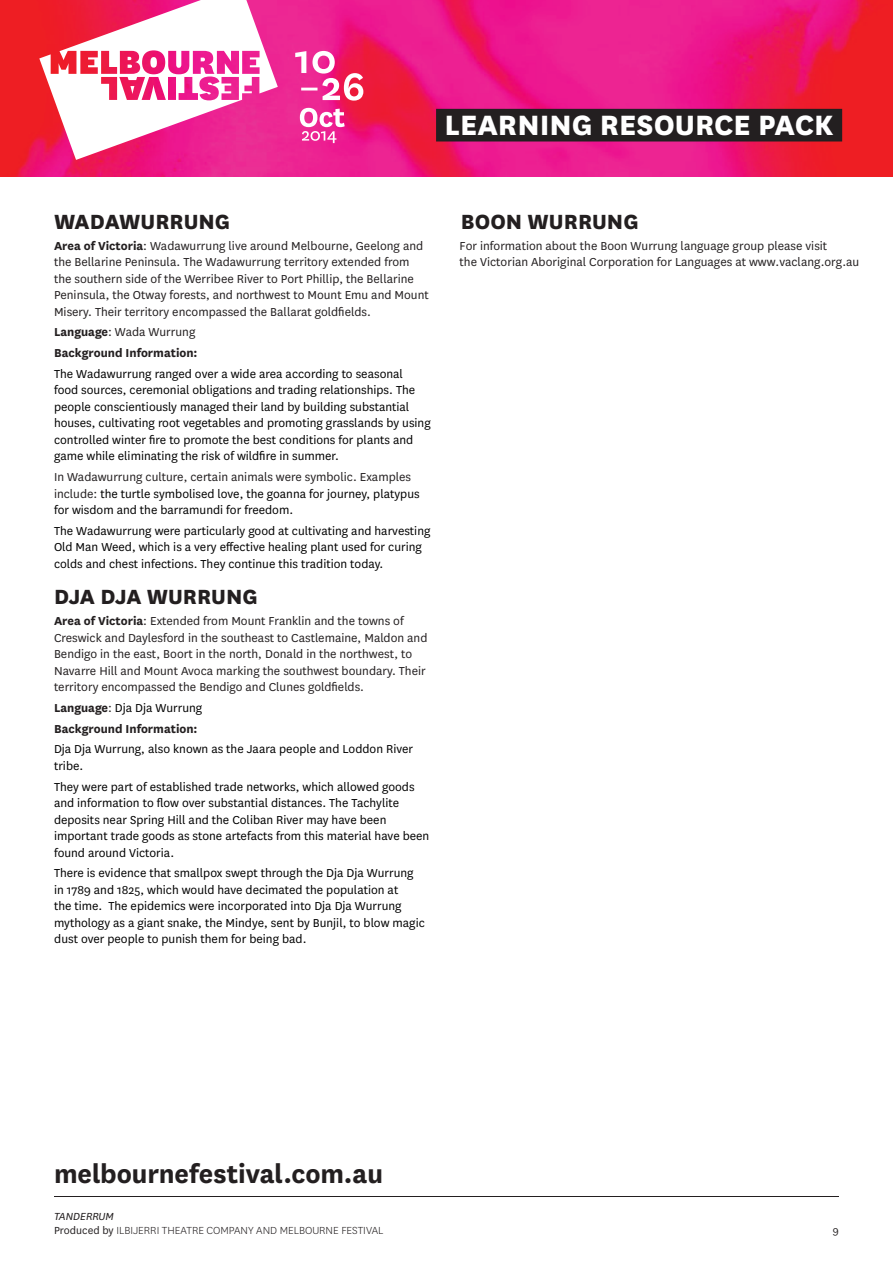
<style>
.page{position:relative;width:893px;height:1263px;background:#fff}
.page>*{position:absolute;margin:0;border:0;box-sizing:border-box;transform-origin:0 0}
.t1{font:800 32.7px "National";color:#fff}
.t2{font:700 29.7px "National";letter-spacing:-.005em;color:#231f20}
.t3{font:800 24px "National";color:#231f20}
._9_11_BODY_BOOK_BLK{font:13.5px/16.5px "National";color:#000}
._9_11_BODY_BOOK_BLK-2{font:13.5px/16.5px "National";color:#231f20}
._9_11_BODY_BOOK_BLK-3{font:700 13.5px "National";color:#231f20}
.t4{font:300 12px/13.5px "National";color:#231f20}
.t5{font:12px "National";color:#231f20}
.s1{font-weight:700}
.s2{color:#231f20}
.s3{font-weight:700;color:#231f20}
.s4{font-weight:400;font-style:italic}
.s5{font-weight:400}
</style>
<div class="page">
<hr style="left:54px;top:1196px;width:785px;height:1px;background:#231f20">
<img style="left:0;top:0;width:893px;height:176px">
<div style="left:436px;top:109px;width:406px;height:32px;background:#231f20"></div>
<svg style="left:39px;top:0;width:239px;height:160px"></svg>
<svg style="left:300px;top:108px;width:45px;height:35px"></svg>
<svg style="left:295px;top:51px;width:68px;height:50px"></svg>
<h1 class="t1" style="left:444px;top:101px;width:391px">LEARNING RESOURCE PACK</h1>
<h3 class="t3" style="left:54px;top:204px;width:178px">WADAWURRUNG</h3>
<p class="_9_11_BODY_BOOK_BLK-2" style="left:54px;top:237px;width:376px"><span class="s1">Area of Victoria</span>: Wadawurrung live around Melbourne, Geelong and the Bellarine Peninsula. The Wadawurrung territory extended from the southern side of the Werribee River to Port Phillip, the Bellarine Peninsula, the Otway forests, and northwest to Mount Emu and Mount Misery. Their territory encompassed the Ballarat goldfields.</p>
<p class="_9_11_BODY_BOOK_BLK-2" style="left:54px;top:323px;width:143px"><span class="s1">Language</span>: Wada Wurrung</p>
<p class="_9_11_BODY_BOOK_BLK-3" style="left:54px;top:343px;width:145px">Background Information:</p>
<p class="_9_11_BODY_BOOK_BLK" style="left:54px;top:365px;width:378px">The Wadawurrung ranged over a wide area according to seasonal<br>food sources, ceremonial obligations and trading relationships. The people conscientiously managed their land by building substantial houses, cultivating root vegetables and promoting grasslands by using controlled winter fire to promote the best conditions for plants and game while eliminating the risk of wildfire in summer.</p>
<p class="_9_11_BODY_BOOK_BLK" style="left:54px;top:468px;width:367px"><span class="s2">In Wadawurrung culture, certain animals were symbolic. Examples include:</span> the turtle symbolised love, the goanna for journey, platypus for wisdom and the barramundi for freedom.</p>
<p class="_9_11_BODY_BOOK_BLK" style="left:54px;top:522px;width:378px">The Wadawurrung were particularly good at cultivating and harvesting<br>Old Man Weed, which is a very effective healing plant used for curing colds and chest infections. They continue this tradition today.</p>
<h3 class="t3" style="left:54px;top:580px;width:205px">DJA DJA WURRUNG</h3>
<p class="_9_11_BODY_BOOK_BLK-2" style="left:54px;top:612px;width:375px"><span class="s1">Area of Victoria</span>: Extended from Mount Franklin and the towns of Creswick and Daylesford in the southeast to Castlemaine, Maldon and Bendigo in the east, Boort in the north, Donald in the northwest, to Navarre Hill and Mount Avoca marking the southwest boundary. Their territory encompassed the Bendigo and Clunes goldfields.</p>
<p class="_9_11_BODY_BOOK_BLK" style="left:54px;top:699px;width:150px"><span class="s3">Language</span><span class="s2">:</span> Dja Dja Wurrung</p>
<p class="_9_11_BODY_BOOK_BLK-3" style="left:54px;top:719px;width:145px">Background Information:</p>
<p class="_9_11_BODY_BOOK_BLK" style="left:54px;top:740px;width:361px">Dja Dja Wurrung, also known as the Jaara people and Loddon River tribe.</p>
<p class="_9_11_BODY_BOOK_BLK" style="left:54px;top:778px;width:377px">They were part of established trade networks, which allowed goods and information to flow over substantial distances. The Tachylite deposits near Spring Hill and the Coliban River may have been important trade goods as stone artefacts from this material have been found around Victoria.</p>
<p class="_9_11_BODY_BOOK_BLK" style="left:54px;top:864px;width:372px">There is evidence that smallpox swept through the Dja Dja Wurrung in 1789 and 1825, which would have decimated the population at<br>the time. The epidemics were incorporated into Dja Dja Wurrung mythology as a giant snake, the Mindye, sent by Bunjil, to blow magic dust over people to punish them for being bad.</p>
<h3 class="t3" style="left:461px;top:204px;width:179px">BOON WURRUNG</h3>
<p class="_9_11_BODY_BOOK_BLK-2" style="left:460px;top:237px;width:401px">For information about the Boon Wurrung language group please visit<br>the Victorian Aboriginal Corporation for Languages at www.vaclang.org.au</p>
<h2 class="t2" style="left:54px;top:1152px;width:331px">melbournefestival.com.au</h2>
<p class="t4" style="left:54px;top:1209px;width:331px"><span class="s4">TANDERRUM<br></span><span class="s5">Produced by</span> ILBIJERRI THEATRE COMPANY AND MELBOURNE FESTIVAL</p>
<p class="t5" style="left:833px;top:1222px;width:8px">9</p>
</div>
